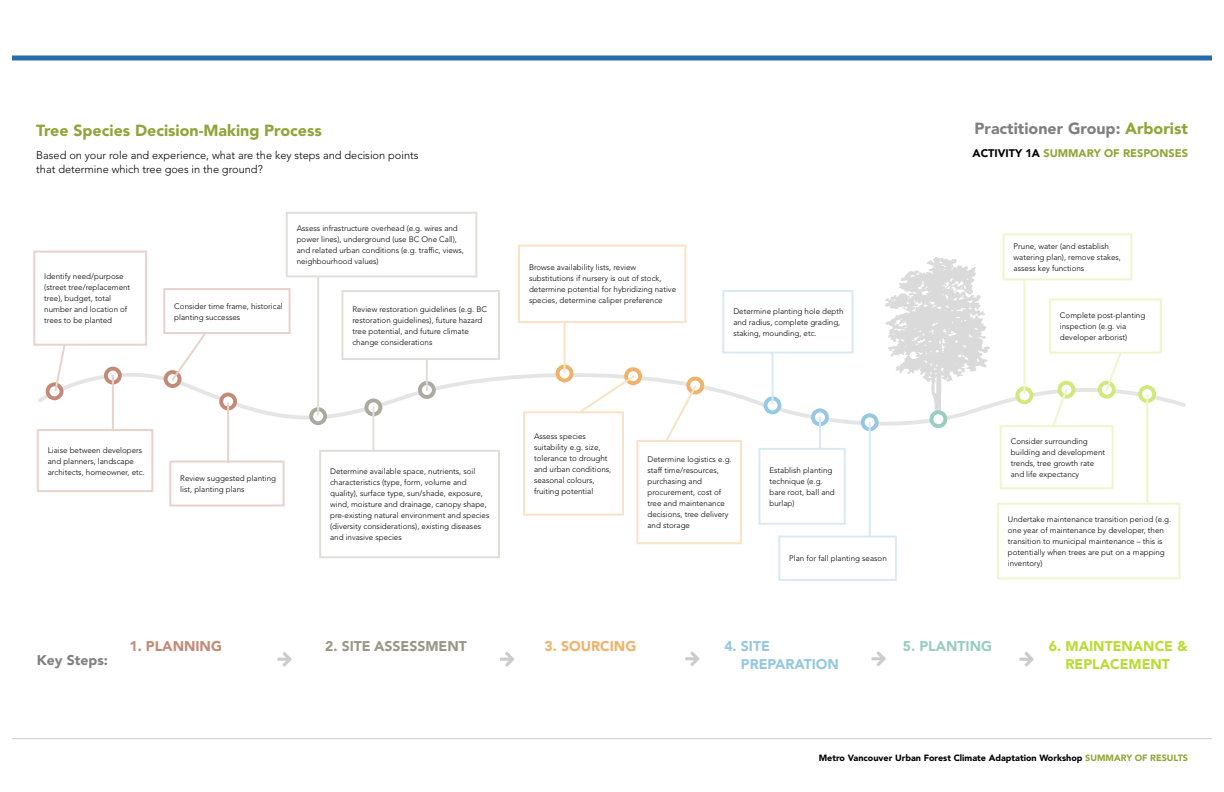
<style>
.page{position:relative;width:1224px;height:792px;background:#fff}
.page>*{position:absolute;margin:0;border:0;box-sizing:border-box;transform-origin:0 0}
.t1{font:900 16px "Avenir LT Std";color:#8fa539}
.t2{font:900 16px "Avenir LT Std";color:#808080}
.t3{font:900 14px/18px "Avenir LT Std";color:#b9db35;text-align:center}
.t4{font:900 14px/18px "Avenir LT Std";color:#96c8e1}
.t5{font:900 14px "Avenir LT Std";color:#999788}
.t6{font:900 14px "Avenir LT Std";color:#c38a78}
.t7{font:900 14px "Avenir LT Std";color:#efb26b}
.t8{font:900 14px "Avenir LT Std";color:#99cebf}
.t9{font:900 14px "Avenir LT Std";color:#808080}
.t10{font:300 11px/14px "Avenir LT Std";color:#000}
.t11{font:900 11px "Avenir LT Std";color:#8fa539}
.t12{font:900 9px "Avenir LT Std";color:#000}
.t13{font:300 8px/11px "Avenir LT Std";color:#000}
.s1{color:#8fa539}
.s2{color:#000}
</style>
<div class="page">
<svg style="left:885px;top:257px;width:105px;height:96px"></svg>
<svg style="left:38px;top:353px;width:1148px;height:78px"></svg>
<div style="left:286px;top:212px;width:191px;height:65px;border:2px solid #dfdfda"></div>
<div style="left:1003px;top:234px;width:129px;height:46px;border:2px solid #eef6cd"></div>
<div style="left:1000px;top:425px;width:114px;height:64px;border:2px solid #eef6cd"></div>
<div style="left:997px;top:503px;width:183px;height:77px;border:2px solid #eef6cd"></div>
<div style="left:1049px;top:298px;width:113px;height:56px;border:2px solid #eef6cd"></div>
<div style="left:319px;top:450px;width:181px;height:108px;border:2px solid #dfdfda"></div>
<div style="left:341px;top:290px;width:159px;height:70px;border:2px solid #dfdfda"></div>
<div style="left:311px;top:409px;width:14px;height:14px;background:#fff;border-radius:50%"></div>
<div style="left:309px;top:407px;width:18px;height:18px;border:4px solid #acaa9e;border-radius:50%"></div>
<div style="left:420px;top:383px;width:14px;height:14px;background:#fff;border-radius:50%"></div>
<div style="left:418px;top:381px;width:18px;height:18px;border:4px solid #acaa9e;border-radius:50%"></div>
<svg style="left:366px;top:400px;width:14px;height:14px"></svg>
<div style="left:364px;top:398px;width:18px;height:18px;border:4px solid #acaa9e;border-radius:50%"></div>
<svg style="left:1017px;top:388px;width:14px;height:14px"></svg>
<div style="left:1015px;top:386px;width:18px;height:18px;border:4px solid #d1e87c;border-radius:50%"></div>
<div style="left:1059px;top:383px;width:14px;height:14px;background:#fff;border-radius:50%"></div>
<div style="left:1058px;top:381px;width:17px;height:18px;border:4px solid #d1e87c;border-radius:50%"></div>
<svg style="left:1100px;top:383px;width:14px;height:14px"></svg>
<div style="left:1098px;top:381px;width:18px;height:18px;border:4px solid #d1e87c;border-radius:50%"></div>
<div style="left:1140px;top:387px;width:14px;height:14px;background:#fff;border-radius:50%"></div>
<div style="left:1138px;top:385px;width:18px;height:18px;border:4px solid #d1e87c;border-radius:50%"></div>
<hr style="left:372px;top:407px;width:2px;height:44px;background:#dfdfda">
<hr style="left:426px;top:359px;width:2px;height:31px;background:#dfdfda">
<hr style="left:317px;top:277px;width:2px;height:138px;background:#dfdfda">
<svg style="left:1104px;top:351px;width:19px;height:41px"></svg>
<svg style="left:1051px;top:387px;width:18px;height:41px"></svg>
<hr style="left:1023px;top:280px;width:2px;height:114px;background:#eef6cd">
<hr style="left:1146px;top:395px;width:2px;height:109px;background:#eef6cd">
<svg style="left:277px;top:652px;width:15px;height:15px"></svg>
<svg style="left:500px;top:652px;width:14px;height:15px"></svg>
<svg style="left:685px;top:651px;width:15px;height:15px"></svg>
<svg style="left:871px;top:651px;width:15px;height:15px"></svg>
<svg style="left:1019px;top:652px;width:15px;height:15px"></svg>
<div style="left:33px;top:251px;width:114px;height:95px;border:2px solid #e8d2cb"></div>
<div style="left:37px;top:429px;width:116px;height:63px;border:2px solid #e8d2cb"></div>
<div style="left:163px;top:288px;width:128px;height:46px;border:2px solid #e8d2cb"></div>
<div style="left:48px;top:384px;width:14px;height:14px;background:#fff;border-radius:50%"></div>
<div style="left:46px;top:382px;width:17px;height:18px;border:4px solid #c38a78;border-radius:50%"></div>
<svg style="left:106px;top:369px;width:14px;height:14px"></svg>
<div style="left:104px;top:367px;width:18px;height:18px;border:4px solid #c38a78;border-radius:50%"></div>
<svg style="left:166px;top:372px;width:14px;height:14px"></svg>
<div style="left:164px;top:370px;width:18px;height:18px;border:4px solid #c38a78;border-radius:50%"></div>
<div style="left:221px;top:395px;width:14px;height:13px;background:#fff;border-radius:50%"></div>
<div style="left:219px;top:393px;width:18px;height:17px;border:4px solid #c38a78;border-radius:50%"></div>
<svg style="left:53px;top:343px;width:14px;height:50px"></svg>
<hr style="left:112px;top:375px;width:2px;height:54px;background:#e8d2cb">
<div style="left:169px;top:461px;width:116px;height:46px;border:2px solid #e8d2cb"></div>
<hr style="left:227px;top:403px;width:2px;height:59px;background:#e8d2cb">
<svg style="left:170px;top:331px;width:38px;height:51px"></svg>
<div style="left:518px;top:245px;width:168px;height:78px;border:2px solid #f9e2c6"></div>
<div style="left:523px;top:411px;width:101px;height:105px;border:2px solid #f9e2c6"></div>
<div style="left:636px;top:440px;width:106px;height:104px;border:2px solid #f9e2c6"></div>
<div style="left:558px;top:367px;width:14px;height:13px;background:#fff;border-radius:50%"></div>
<div style="left:556px;top:365px;width:17px;height:17px;border:4px solid #efb26b;border-radius:50%"></div>
<svg style="left:626px;top:369px;width:14px;height:14px"></svg>
<div style="left:624px;top:367px;width:18px;height:18px;border:4px solid #efb26b;border-radius:50%"></div>
<div style="left:688px;top:379px;width:14px;height:13px;background:#fff;border-radius:50%"></div>
<div style="left:686px;top:377px;width:18px;height:17px;border:4px solid #efb26b;border-radius:50%"></div>
<svg style="left:664px;top:384px;width:34px;height:59px"></svg>
<svg style="left:578px;top:374px;width:58px;height:40px"></svg>
<hr style="left:564px;top:323px;width:2px;height:49px;background:#f9e2c6">
<div style="left:722px;top:290px;width:132px;height:64px;border:2px solid #d7eaf4"></div>
<div style="left:758px;top:448px;width:88px;height:77px;border:2px solid #d7eaf4"></div>
<div style="left:778px;top:536px;width:119px;height:45px;border:2px solid #d7eaf4"></div>
<div style="left:813px;top:410px;width:14px;height:14px;background:#fff;border-radius:50%"></div>
<div style="left:811px;top:408px;width:18px;height:18px;border:4px solid #96c8e1;border-radius:50%"></div>
<svg style="left:766px;top:398px;width:13px;height:14px"></svg>
<div style="left:764px;top:396px;width:17px;height:18px;border:4px solid #96c8e1;border-radius:50%"></div>
<svg style="left:863px;top:415px;width:14px;height:14px"></svg>
<div style="left:861px;top:413px;width:18px;height:18px;border:4px solid #96c8e1;border-radius:50%"></div>
<hr style="left:771px;top:353px;width:2px;height:50px;background:#d7eaf4">
<hr style="left:819px;top:417px;width:2px;height:31px;background:#d7eaf4">
<hr style="left:869px;top:423px;width:2px;height:113px;background:#d7eaf4">
<div style="left:931px;top:412px;width:14px;height:14px;background:#fff;border-radius:50%"></div>
<div style="left:929px;top:410px;width:18px;height:18px;border:4px solid #99cebf;border-radius:50%"></div>
<hr style="left:0;top:738px;width:1224px;height:1px;background:#d1d3d4">
<hr style="left:0;top:56px;width:1224px;height:4px;background:#276bac">
<h1 class="t1" style="left:36px;top:121px;width:287px">Tree Species Decision-Making Process</h1>
<h3 class="t10" style="left:36px;top:149px;width:384px">Based on your role and experience, what are the key steps and decision points that determine which tree goes in the ground?</h3>
<p class="t13" style="left:44px;top:271px;width:87px">Identify need/purpose (street tree/replacement tree), budget, total number and location of trees to be planted</p>
<p class="t13" style="left:174px;top:300px;width:110px">Consider time frame, historical planting successes</p>
<p class="t13" style="left:297px;top:223px;width:169px">Assess infrastructure overhead (e.g. wires and power lines), underground (use BC One Call), and related urban conditions (e.g. traffic, views, neighbourhood values)</p>
<p class="t13" style="left:352px;top:303px;width:136px">Review restoration guidelines (e.g. BC restoration guidelines), future hazard tree potential, and future climate change considerations</p>
<p class="t13" style="left:48px;top:444px;width:98px">Liaise between developers and planners, landscape architects, homeowner, etc.</p>
<p class="t13" style="left:180px;top:473px;width:97px">Review suggested planting list, planting plans</p>
<p class="t13" style="left:330px;top:466px;width:161px">Determine available space, nutrients, soil characteristics (type, form, volume and quality), surface type, sun/shade, exposure, wind, moisture and drainage, canopy shape, pre-existing natural environment and species (diversity considerations), existing diseases and invasive species</p>
<p class="t13" style="left:529px;top:262px;width:149px">Browse availability lists, review substitutions if nursery is out of stock, determine potential for hybridizing native species, determine caliper preference</p>
<p class="t13" style="left:733px;top:306px;width:112px">Determine planting hole depth and radius, complete grading, staking, mounding, etc.</p>
<p class="t13" style="left:534px;top:431px;width:79px">Assess species suitability e.g. size, tolerance to drought and urban conditions, seasonal colours, fruiting potential</p>
<p class="t13" style="left:647px;top:454px;width:86px">Determine logistics e.g. staff time/resources, purchasing and procurement, cost of tree and maintenance decisions, tree delivery and storage</p>
<p class="t13" style="left:769px;top:465px;width:67px">Establish planting technique (e.g. bare root, ball and burlap)</p>
<p class="t13" style="left:789px;top:553px;width:99px">Plan for fall planting season</p>
<h1 class="t2" style="left:974px;top:118px;width:215px">Practitioner Group: <span class="s1">Arborist</span></h1>
<h3 class="t11" style="left:973px;top:146px;width:217px"><span class="s2">ACTIVITY 1A</span> SUMMARY OF RESPONSES</h3>
<p class="t13" style="left:1014px;top:241px;width:109px">Prune, water (and establish watering plan), remove stakes, assess key functions</p>
<p class="t13" style="left:1060px;top:310px;width:87px">Complete post-planting inspection (e.g. via developer arborist)</p>
<p class="t13" style="left:1011px;top:435px;width:96px">Consider surrounding building and development trends, tree growth rate and life expectancy</p>
<p class="t13" style="left:1008px;top:514px;width:165px">Undertake maintenance transition period (e.g. one year of maintenance by developer, then transition to municipal maintenance – this is potentially when trees are put on a mapping inventory)</p>
<h2 class="t9" style="left:37px;top:651px;width:73px">Key Steps:</h2>
<h2 class="t6" style="left:129px;top:638px;width:94px">1. PLANNING</h2>
<h2 class="t7" style="left:545px;top:638px;width:93px">3. SOURCING</h2>
<h2 class="t3" style="left:1049px;top:637px;width:140px">6. MAINTENANCE &amp;<br>REPLACEMENT</h2>
<h2 class="t5" style="left:325px;top:638px;width:143px">2. SITE ASSESSMENT</h2>
<h2 class="t4" style="left:741px;top:637px;width:100px;text-indent:-17px">4. SITE<br>PREPARATION</h2>
<h2 class="t8" style="left:903px;top:638px;width:91px">5. PLANTING</h2>
<p class="t12" style="left:819px;top:753px;width:371px">Metro Vancouver Urban Forest Climate Adaptation Workshop <span class="s1">SUMMARY OF RESULTS</span></p>
</div>
